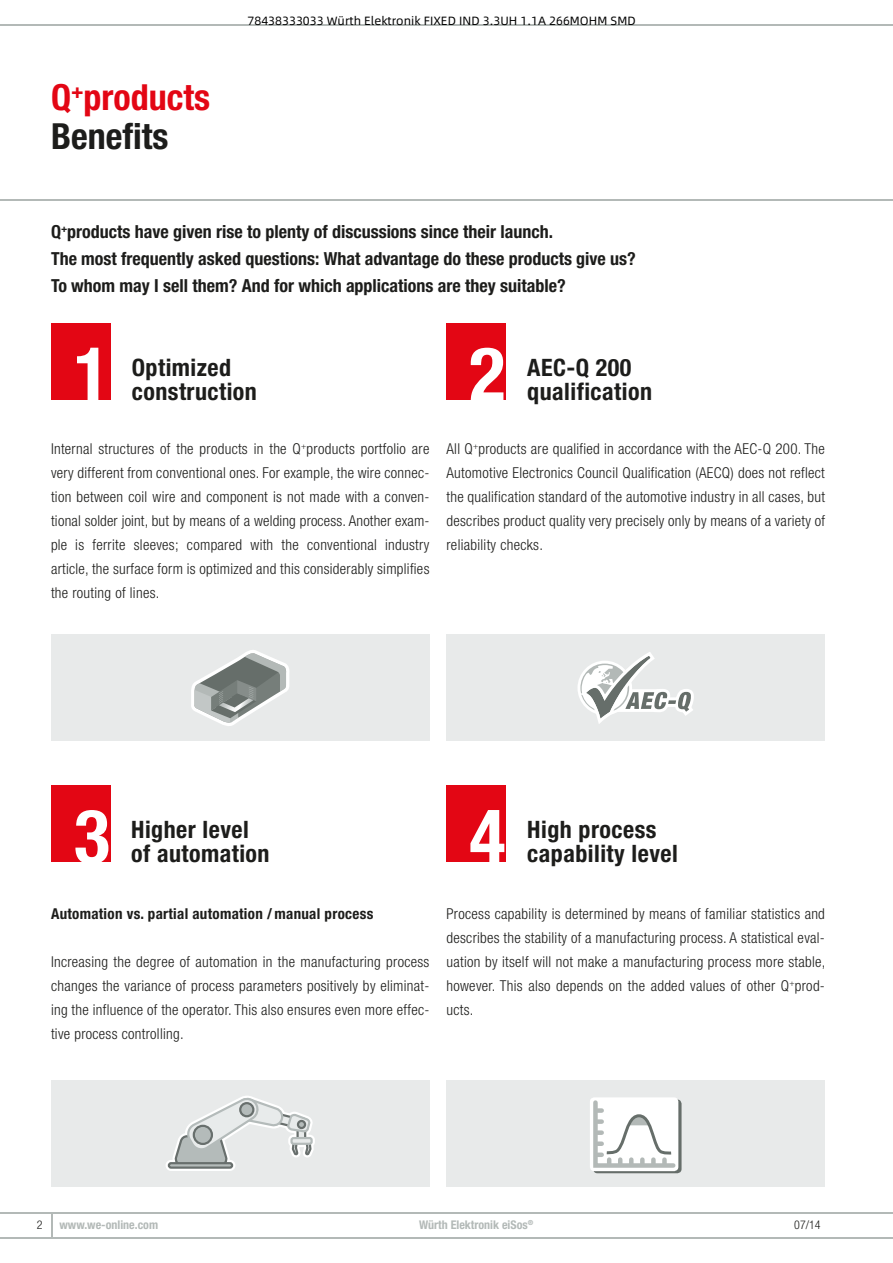
<style>
.page{position:relative;width:893px;height:1263px;background:#fff}
.page>*{position:absolute;margin:0;border:0;box-sizing:border-box;transform-origin:0 0}
.t1{font:700 condensed 75px "Helvetica Neue LT Pro";color:#fff}
.t2{font:700 condensed 36px/39px "Helvetica Neue LT Pro";color:#e30614}
.t3{font:700 condensed 24px/24px "Helvetica Neue LT Pro";letter-spacing:.02em;color:#1d1d1b}
.t4{font:700 condensed 18px/27px "Helvetica Neue LT Pro";color:#1d1d1b}
.t5{font:300 condensed 15px/24px "Helvetica Neue LT Pro";letter-spacing:.02em;color:#1d1d1b;text-align:justify}
.t6{font:700 condensed 15px "Helvetica Neue LT Pro";letter-spacing:.02em;color:#1d1d1b}
.t7{font:12px "Alibaba Pu Hui Ti 3 55 Regular";color:#000}
.t8{font:700 condensed 12px "Helvetica Neue LT Pro";color:#b3b9b7}
.t9{font:300 condensed 12px "Helvetica Neue LT Pro";color:#1d1d1b}
.t10{font:700 condensed 6.9px "Helvetica Neue LT Pro";color:#b3b9b7}
.s1{color:#1d1d1b}
</style>
<div class="page">
<hr style="left:0;top:24px;width:893px;height:2px;background:#b3b9b7">
<hr style="left:0;top:200px;width:893px;height:1px;background:#b3b9b7">
<hr style="left:0;top:1237px;width:893px;height:1px;background:#b3b9b7">
<svg style="left:51px;top:1213px;width:1px;height:24px"></svg>
<hr style="left:0;top:1212px;width:893px;height:1px;background:#b3b9b7">
<div style="left:51px;top:323px;width:60px;height:77px;background:#e30614"></div>
<div style="left:446px;top:785px;width:60px;height:77px;background:#e30614"></div>
<div style="left:446px;top:1080px;width:379px;height:106px;background:#e8eaea"></div>
<svg style="left:593px;top:1099px;width:89px;height:74px"></svg>
<div style="left:590px;top:1097px;width:88px;height:74px;background:#fff;border-radius:4px"></div>
<svg style="left:593px;top:1099px;width:85px;height:71px"></svg>
<div style="left:51px;top:785px;width:60px;height:77px;background:#e30614"></div>
<div style="left:446px;top:323px;width:60px;height:77px;background:#e30614"></div>
<div style="left:446px;top:635px;width:379px;height:106px;background:#e8eaea"></div>
<svg style="left:578px;top:652px;width:116px;height:72px"></svg>
<div style="left:51px;top:635px;width:378px;height:106px;background:#e8eaea"></div>
<svg style="left:191px;top:650px;width:99px;height:76px"></svg>
<div style="left:51px;top:1080px;width:378px;height:106px;background:#e8eaea"></div>
<svg style="left:166px;top:1096px;width:149px;height:75px"></svg>
<div style="left:298px;top:1121px;width:7px;height:7px;background:#b4bbba;border-radius:50%"></div>
<div style="left:297px;top:1120px;width:9px;height:9px;border:2px solid #686f6d;border-radius:50%"></div>
<h2 class="t2" style="left:51px;top:77px;width:161px">Q<sup>+</sup>products<br><span class="s1">Benefits</span></h2>
<p class="t7" style="left:247px;top:13px;width:390px">78438333033 Würth Elektronik FIXED IND 3.3UH 1.1A 266MOHM SMD</p>
<p class="t4" style="left:51px;top:218px;width:586px">Q<sup>+</sup>products have given rise to plenty of discussions since their launch.<br>The most frequently asked questions: What advantage do these products give us?<br>To whom may I sell them? And for which applications are they suitable?</p>
<h1 class="t1" style="left:74px;top:329px;width:37px">1</h1>
<h3 class="t3" style="left:132px;top:355px;width:127px">Optimized construction</h3>
<p class="t5" style="left:51px;top:437px;width:380px">Internal structures of the products in the Q<sup>+</sup>products portfolio are very different from conventional ones. For example, the wire connec&shy;tion between coil wire and component is not made with a conven&shy;tional solder joint, but by means of a welding process. Another exam&shy;ple is ferrite sleeves; compared with the conventional industry article, the surface form is optimized and this considerably simplifies the routing of lines.</p>
<h1 class="t1" style="left:469px;top:329px;width:37px">2</h1>
<h3 class="t3" style="left:527px;top:355px;width:126px">AEC-Q 200 qualification</h3>
<p class="t5" style="left:446px;top:437px;width:380px">All Q<sup>+</sup>products are qualified in accordance with the AEC-Q 200. The Automotive Electronics Council Qualification (AECQ) does not reflect the qualification standard of the automotive industry in all cases, but describes product quality very precisely only by means of a variety of reliability checks.</p>
<h1 class="t1" style="left:74px;top:791px;width:37px">3</h1>
<h3 class="t3" style="left:131px;top:817px;width:140px">Higher level of automation</h3>
<p class="t6" style="left:51px;top:905px;width:324px">Automation vs. partial automation / manual process</p>
<p class="t5" style="left:51px;top:950px;width:380px">Increasing the degree of automation in the manufacturing process changes the variance of process parameters positively by eliminat&shy;ing the influence of the operator. This also ensures even more effec&shy;tive process controlling.</p>
<h1 class="t1" style="left:469px;top:791px;width:37px">4</h1>
<h3 class="t3" style="left:527px;top:817px;width:152px">High process capability level</h3>
<p class="t5" style="left:446px;top:902px;width:380px">Process capability is determined by means of familiar statistics and describes the stability of a manufacturing process. A statistical eval&shy;uation by itself will not make a manufacturing process more stable, however. This also depends on the added values of other Q<sup>+</sup>prod&shy;ucts.</p>
<p class="t10" style="left:528px;top:1218px;width:7px">®</p>
<p class="t9" style="left:37px;top:1218px;width:7px">2</p>
<p class="t8" style="left:60px;top:1217px;width:100px">www.we-online.com</p>
<p class="t8" style="left:419px;top:1217px;width:110px">Würth Elektronik eiSos</p>
<p class="t9" style="left:794px;top:1218px;width:28px">07/14</p>
</div>
